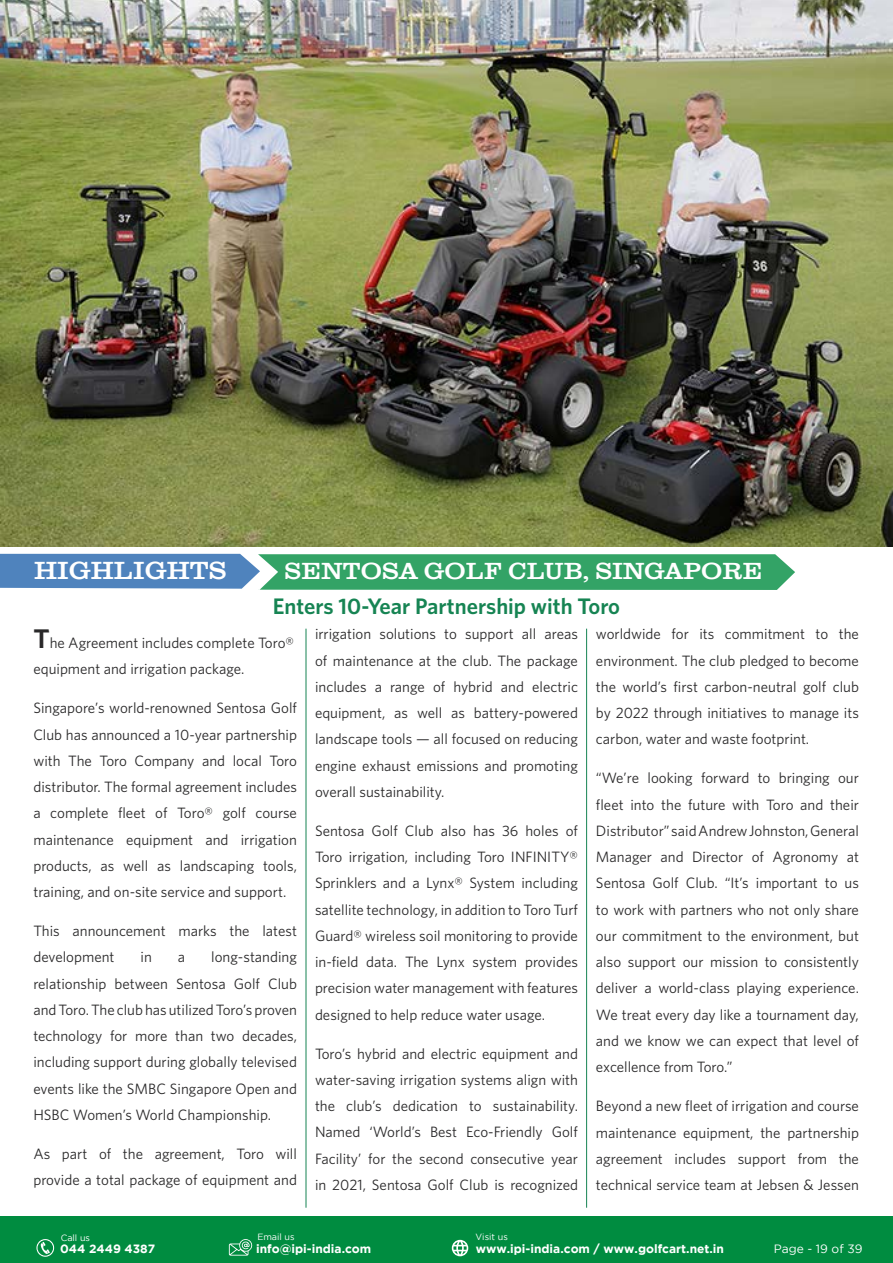
<style>
.page{position:relative;width:893px;height:1263px;background:#fff}
.page>*{position:absolute;margin:0;border:0;box-sizing:border-box;transform-origin:0 0}
.t1{font:25.5px "URW Clarendon T Regu Extr Wide";color:#fff}
.t2{font:24px "URW Clarendon T Regu Extr Wide";color:#fff}
.t3{font:600 22.5px "Whitney";color:#168453}
.t4{font:15px/26.2px "Whitney";color:#292829;text-align:justify}
.t5{font:700 12px "Gotham";color:#fff}
.t6{font:12px "Gotham";color:#fff}
.t7{font:9px "Gotham";color:#fff}
.s1{font-weight:600;font-size:27px}
</style>
<div class="page">
<div style="left:0;top:1216px;width:893px;height:47px;background:#008c40"></div>
<svg style="left:36px;top:1239px;width:18px;height:18px"></svg>
<svg style="left:229px;top:1239px;width:23px;height:16px"></svg>
<svg style="left:452px;top:1240px;width:16px;height:16px"></svg>
<hr style="left:306px;top:629px;width:1px;height:579px;background:#168453">
<hr style="left:586px;top:629px;width:1px;height:579px;background:#168453">
<img style="left:0;top:0;width:893px;height:546px">
<svg style="left:0;top:554px;width:795px;height:36px;background:#469e88"></svg>
<h1 class="t1" style="left:34px;top:555px;width:20px">HIG</h1>
<h1 class="t1" style="left:91px;top:555px;width:133px">HLIGHTS</h1>
<h2 class="t2" style="left:285px;top:556px;width:96px">SENTOSA</h2>
<h2 class="t2" style="left:424px;top:556px;width:298px">GOLF CLUB, SINGAPORE</h2>
<h3 class="t3" style="left:273px;top:592px;width:349px">Enters 10-Year Partnership with Toro</h3>
<p class="t4" style="left:33px;top:629px;width:262px"><span class="s1">T</span>he Agreement includes complete Toro® equipment and irrigation package.</p>
<p class="t4" style="left:33px;top:695px;width:265px">Singapore’s world-renowned Sentosa Golf Club has announced a 10-year partnership with The Toro Company and local Toro distributor. The formal agreement includes a complete fleet of Toro® golf course maintenance equipment and irrigation products, as well as landscaping tools, training, and on-site service and support.</p>
<p class="t4" style="left:33px;top:917px;width:265px">This announcement marks the latest development</p>
<p class="t4" style="left:33px;top:944px;width:265px;text-indent:178px">long-standing relationship between Sentosa Golf Club and Toro. The club has utilized Toro’s proven technology for more than two decades, including support during globally televised events like the SMBC Singapore Open and HSBC Women’s World Championship.</p>
<p class="t4" style="left:33px;top:1140px;width:265px">As part of the agreement, Toro will provide a total package of equipment and</p>
<p class="t4" style="left:141px;top:944px;width:13px">in</p>
<p class="t4" style="left:178px;top:944px;width:9px">a</p>
<p class="t4" style="left:315px;top:621px;width:264px">irrigation solutions to support all areas of maintenance at the club. The package includes a range of hybrid and electric equipment, as well as battery-powered landscape tools — all focused on reducing engine exhaust emissions and promoting overall sustainability.</p>
<p class="t4" style="left:315px;top:817px;width:264px">Sentosa Golf Club also has 36 holes of Toro irrigation, including Toro INFINITY® Sprinklers and a Lynx® System including satellite technology, in addition to Toro Turf Guard® wireless soil monitoring to provide in-field data. The Lynx system provides precision water management with features designed to help reduce water usage.</p>
<p class="t4" style="left:315px;top:1040px;width:264px">Toro’s hybrid and electric equipment and water-saving irrigation systems align with the club’s dedication to sustainability.<br>Named ‘World’s Best Eco-Friendly Golf Facility’ for the second consecutive year in 2021, Sentosa Golf Club is recognized</p>
<p class="t7" style="left:61px;top:1233px;width:31px">Call us</p>
<p class="t7" style="left:257px;top:1231px;width:39px">Email us</p>
<p class="t7" style="left:476px;top:1231px;width:34px">Visit us</p>
<p class="t4" style="left:596px;top:621px;width:264px">worldwide for its commitment to the environment. The club pledged to become the world’s first carbon-neutral golf club by 2022 through initiatives to manage its carbon, water and waste footprint.</p>
<p class="t4" style="left:596px;top:765px;width:265px">“We’re looking forward to bringing our fleet into the future with Toro and their Distributor” said Andrew Johnston, General Manager and Director of Agronomy at Sentosa Golf Club. “It’s important to us to work with partners who not only share our commitment to the environment, but also support our mission to consistently deliver a world-class playing experience.<br>We treat every day like a tournament day, and we know we can expect that level of excellence from Toro.”</p>
<p class="t4" style="left:596px;top:1092px;width:264px">Beyond a new fleet of irrigation and course maintenance equipment, the partnership agreement includes support from the technical service team at Jebsen &amp; Jessen</p>
<p class="t5" style="left:60px;top:1242px;width:97px">044 2449 4387</p>
<p class="t5" style="left:256px;top:1242px;width:117px">info@ipi-india.com</p>
<p class="t5" style="left:476px;top:1242px;width:250px">www.ipi-india.com / www.golfcart.net.in</p>
<p class="t6" style="left:774px;top:1242px;width:90px">Page - 19 of 39</p>
</div>
